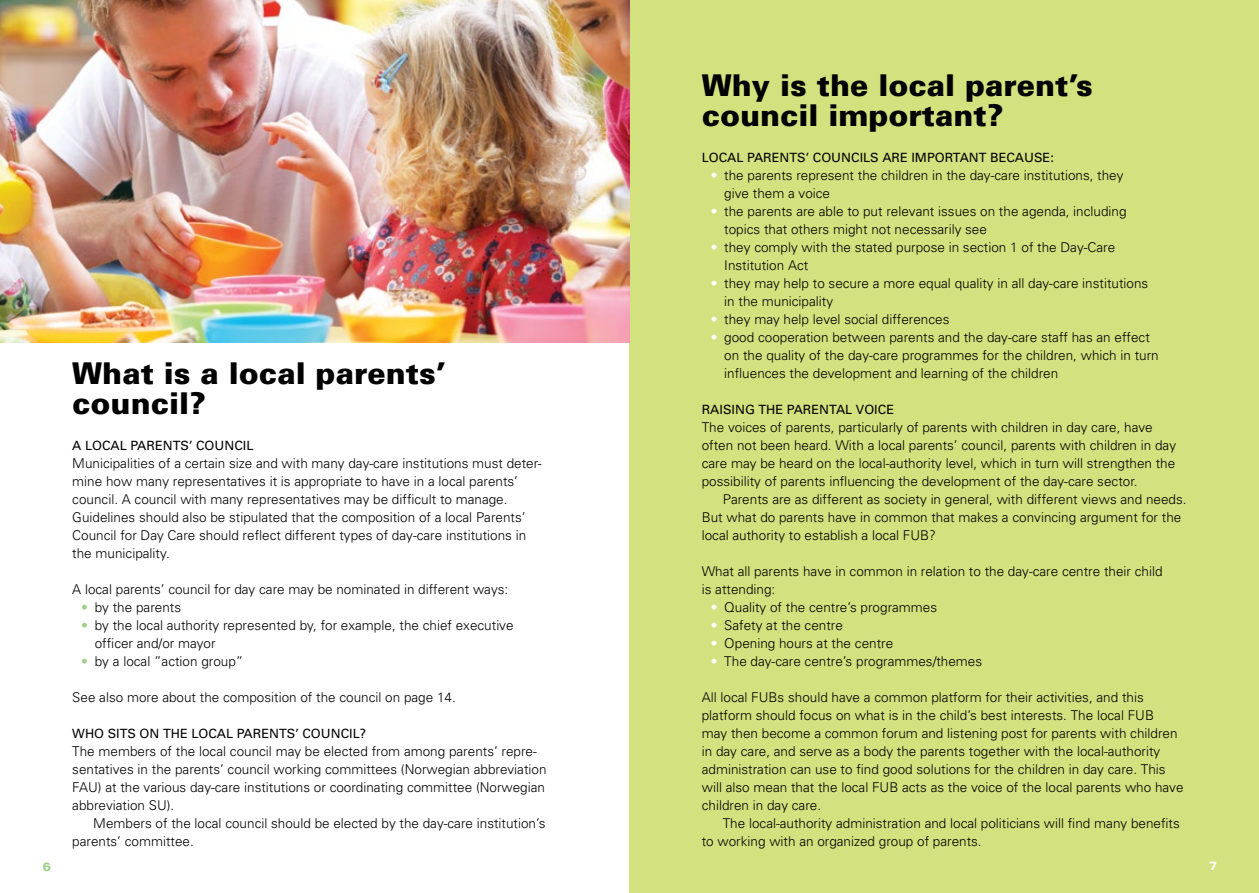
<style>
.page{position:relative;width:1259px;height:893px;background:#fff}
.page>*{position:absolute;margin:0;border:0;box-sizing:border-box;transform-origin:0 0}
.t1{font:900 30px/30px "Univers";color:#000}
.t2{font:300 13.5px/18px "Univers";color:#000}
.t3{font:12.75px "Univers";color:#000}
.t4{font:900 12px "Univers";color:#9fd18a}
.t5{font:900 12px "Univers";color:#fff}
.s1{color:#9fd18a}
.s2{color:#fff}
</style>
<div class="page">
<div style="left:629px;top:0;width:630px;height:893px;background:#d3e27e"></div>
<img style="left:0;top:0;width:629px;height:342px">
<h1 class="t1" style="left:72px;top:357px;width:375px">What is a local parents’ council?</h1>
<p class="t3" style="left:72px;top:438px;width:183px">A LOCAL PARENTS’ COUNCIL</p>
<p class="t2" style="left:72px;top:454px;width:471px">Municipalities of a certain size and with many day-care institutions must deter&shy;mine how many representatives it is appropriate to have in a local parents’ council. A council with many representatives may be difficult to manage.<br>Guidelines should also be stipulated that the composition of a local Parents’ Council for Day Care should reflect different types of day-care institutions in the municipality.</p>
<p class="t2" style="left:72px;top:580px;width:437px">A local parents’ council for day care may be nominated in different ways:</p>
<p class="t2" style="left:81px;top:598px;width:101px"><span class="s1">•</span> by the parents</p>
<p class="t2" style="left:95px;top:616px;width:420px;text-indent:-14px"><span class="s1">•</span> by the local authority represented by, for example, the chief executive officer and/or mayor</p>
<p class="t2" style="left:81px;top:652px;width:164px"><span class="s1">•</span> by a local ”action group”</p>
<p class="t2" style="left:72px;top:688px;width:385px">See also more about the composition of the council on page 14.</p>
<p class="t3" style="left:72px;top:726px;width:295px">WHO SITS ON THE LOCAL PARENTS’ COUNCIL?</p>
<p class="t2" style="left:72px;top:742px;width:476px">The members of the local council may be elected from among parents’ repre&shy;sentatives in the parents’ council working committees (Norwegian abbreviation FAU) at the various day-care institutions or coordinating committee (Norwegian abbreviation SU).</p>
<p class="t2" style="left:72px;top:814px;width:475px;text-indent:21px">Members of the local council should be elected by the day-care institution’s parents’ committee.</p>
<h1 class="t1" style="left:702px;top:69px;width:393px">Why is the local parent’s council important?</h1>
<p class="t3" style="left:702px;top:150px;width:354px">LOCAL PARENTS’ COUNCILS ARE IMPORTANT BECAUSE:</p>
<p class="t2" style="left:724px;top:166px;width:401px;text-indent:-14px"><span class="s2">•</span> the parents represent the children in the day-care institutions, they give them a voice</p>
<p class="t2" style="left:724px;top:202px;width:404px;text-indent:-14px"><span class="s2">•</span> the parents are able to put relevant issues on the agenda, including topics that others might not necessarily see</p>
<p class="t2" style="left:724px;top:238px;width:392px;text-indent:-14px"><span class="s2">•</span> they comply with the stated purpose in section 1 of the Day-Care<br>Institution Act</p>
<p class="t2" style="left:724px;top:274px;width:425px;text-indent:-14px"><span class="s2">•</span> they may help to secure a more equal quality in all day-care institutions in the municipality</p>
<p class="t2" style="left:711px;top:310px;width:240px"><span class="s2">•</span> they may help level social differences</p>
<p class="t2" style="left:724px;top:328px;width:436px;text-indent:-14px"><span class="s2">•</span> good cooperation between parents and the day-care staff has an effect on the quality of the day-care programmes for the children, which in turn influences the development and learning of the children</p>
<p class="t3" style="left:702px;top:402px;width:194px">RAISING THE PARENTAL VOICE</p>
<p class="t2" style="left:702px;top:418px;width:476px">The voices of parents, particularly of parents with children in day care, have often not been heard. With a local parents’ council, parents with children in day care may be heard on the local-authority level, which in turn will strengthen the possibility of parents influencing the development of the day-care sector.</p>
<p class="t2" style="left:702px;top:490px;width:486px;text-indent:21px">Parents are as different as society in general, with different views and needs.<br>But what do parents have in common that makes a convincing argument for the local authority to establish a local FUB?</p>
<p class="t2" style="left:702px;top:562px;width:462px">What all parents have in common in relation to the day-care centre their child is attending:</p>
<p class="t2" style="left:711px;top:598px;width:228px"><span class="s2">•</span> Quality of the centre’s programmes</p>
<p class="t2" style="left:711px;top:616px;width:134px"><span class="s2">•</span> Safety at the centre</p>
<p class="t2" style="left:711px;top:634px;width:184px"><span class="s2">•</span> Opening hours at the centre</p>
<p class="t2" style="left:711px;top:652px;width:273px"><span class="s2">•</span> The day-care centre’s programmes/themes</p>
<p class="t2" style="left:702px;top:688px;width:483px">All local FUBs should have a common platform for their activities, and this platform should focus on what is in the child’s best interests. The local FUB<br>may then become a common forum and listening post for parents with children in day care, and serve as a body the parents together with the local-authority administration can use to find good solutions for the children in day care. This will also mean that the local FUB acts as the voice of the local parents who have children in day care.</p>
<p class="t2" style="left:702px;top:814px;width:479px;text-indent:21px">The local-authority administration and local politicians will find many benefits to working with an organized group of parents.</p>
<p class="t4" style="left:43px;top:859px;width:10px">6</p>
<p class="t5" style="left:1209px;top:858px;width:10px">7</p>
</div>
